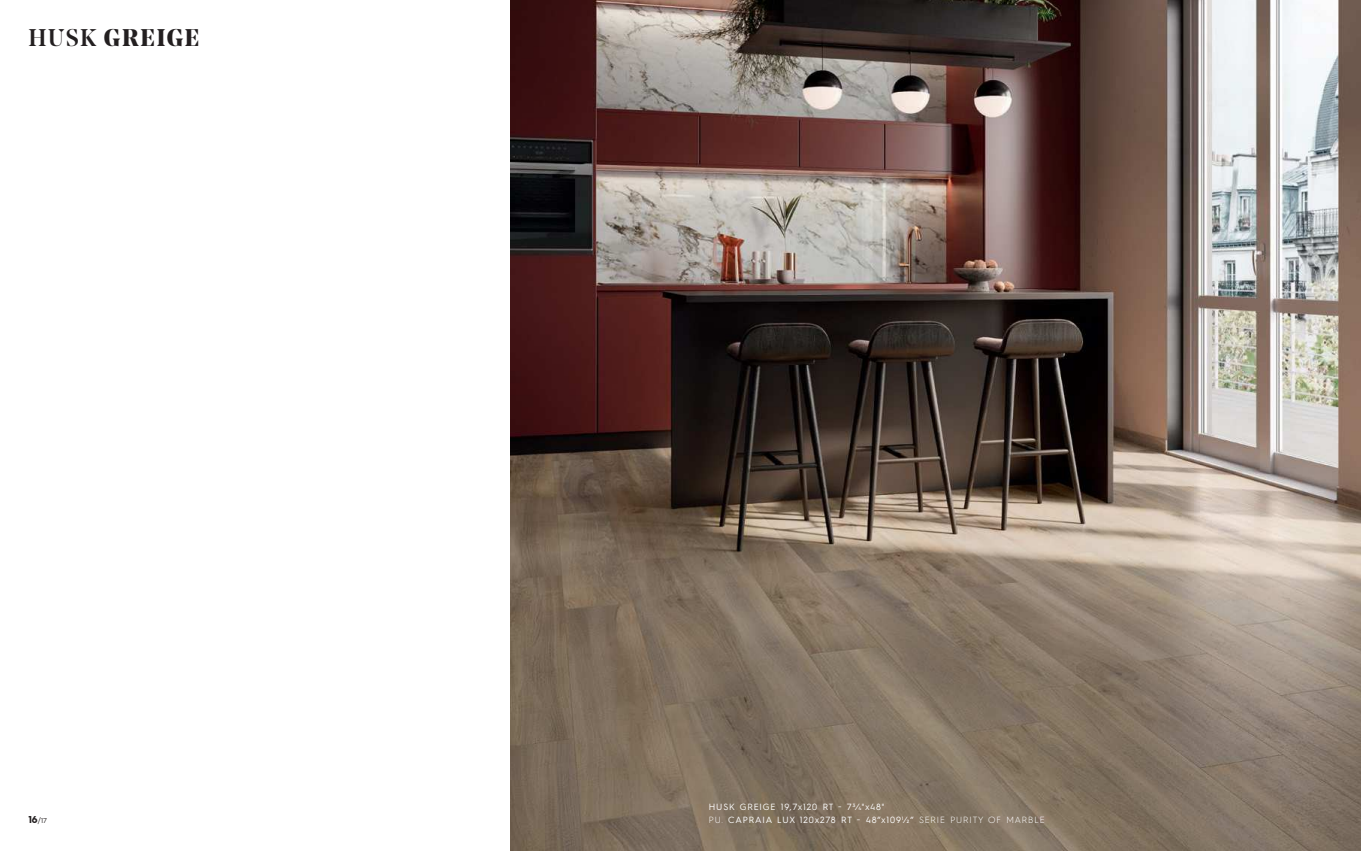
<style>
.page{position:relative;width:1361px;height:851px;background:#fff}
.page>*{position:absolute;margin:0;border:0;box-sizing:border-box;transform-origin:0 0}
.t1{font:700 24px "Noe Display";letter-spacing:.065em;color:#231f20}
.t2{font:700 10px "Hurme Geometric Sans 3";color:#231f20}
.t3{font:9px "Hurme Geometric Sans 3";letter-spacing:.1em;color:#fff}
.s1{font-weight:500}
.s2{font-weight:400;font-size:8px}
.s3{font-weight:400;font-size:7px}
.s4{font-weight:300}
</style>
<div class="page">
<img style="left:510px;top:0;width:851px;height:850px">
<h1 class="t1" style="left:28px;top:23px;width:173px"><span class="s1">HUSK</span> GREIGE</h1>
<p class="t3" style="left:709px;top:800px;width:177px">HUSK GREIGE 19,7x120 RT - 73/4"x48"</p>
<p class="t2" style="left:28px;top:812px;width:20px">16<span class="s2">/</span><span class="s3">17</span></p>
<p class="t3" style="left:709px;top:813px;width:337px"><span class="s4">PU.</span> CAPRAIA LUX 120x278 RT - 48”x1091/2” <span class="s4">SERIE PURITY OF MARBLE</span></p>
</div>
